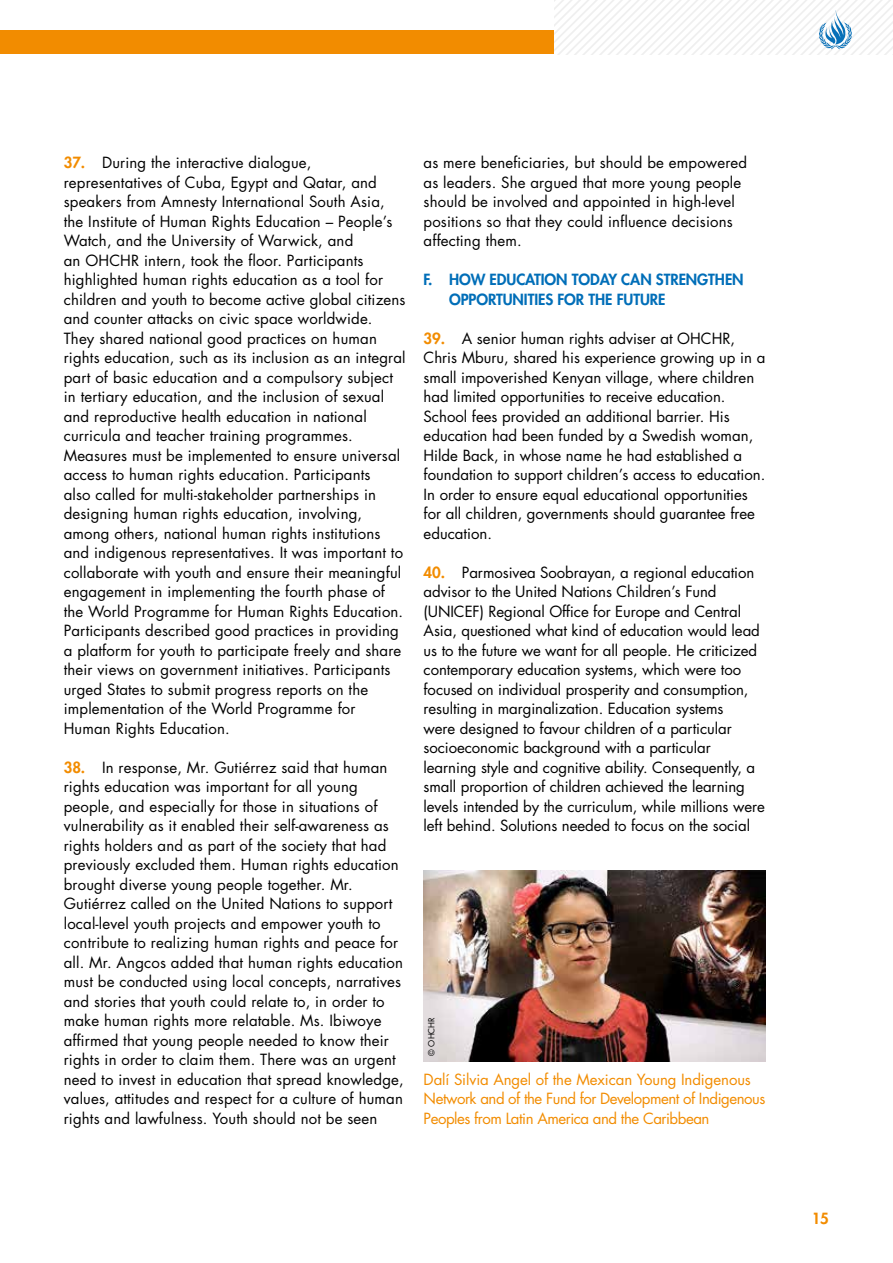
<style>
.page{position:relative;width:893px;height:1263px;background:#fff}
.page>*{position:absolute;margin:0;border:0;box-sizing:border-box;transform-origin:0 0}
.t1{font:15px/19.5px "Futura";letter-spacing:.01em;color:#000}
.t2{font:15px/19.5px "Futura";letter-spacing:-.03em;color:#f28c00}
.t3{font:800 15px/19.5px "Futura";letter-spacing:-.005em;color:#006eb8}
.t4{font:800 15px "Futura";color:#f28c00}
.t5{font:8.25px "Futura";letter-spacing:-.005em;color:#000}
.s1{font-weight:800;color:#f28c00}
</style>
<div class="page">
<div style="left:0;top:31px;width:554px;height:23px;background:#f28c00"></div>
<svg style="left:554px;top:0;width:339px;height:54px"></svg>
<img style="left:424px;top:871px;width:341px;height:190px">
<p class="t1" style="left:64px;top:153px;width:343px"><span class="s1">37.</span> During the interactive dialogue, representatives of Cuba, Egypt and Qatar, and speakers from Amnesty International South Asia, the Institute of Human Rights Education – People’s Watch, and the University of Warwick, and<br>an OHCHR intern, took the floor. Participants highlighted human rights education as a tool for children and youth to become active global citizens and counter attacks on civic space worldwide.<br>They shared national good practices on human rights education, such as its inclusion as an integral part of basic education and a compulsory subject in tertiary education, and the inclusion of sexual and reproductive health education in national curricula and teacher training programmes.<br>Measures must be implemented to ensure universal access to human rights education. Participants<br>also called for multi-stakeholder partnerships in designing human rights education, involving, among others, national human rights institutions and indigenous representatives. It was important to collaborate with youth and ensure their meaningful engagement in implementing the fourth phase of the World Programme for Human Rights Education.<br>Participants described good practices in providing a platform for youth to participate freely and share their views on government initiatives. Participants urged States to submit progress reports on the implementation of the World Programme for Human Rights Education.</p>
<p class="t1" style="left:64px;top:758px;width:341px"><span class="s1">38.</span> In response, Mr. Gutiérrez said that human rights education was important for all young people, and especially for those in situations of vulnerability as it enabled their self-awareness as rights holders and as part of the society that had previously excluded them. Human rights education brought diverse young people together. Mr.<br>Gutiérrez called on the United Nations to support local-level youth projects and empower youth to contribute to realizing human rights and peace for all. Mr. Angcos added that human rights education must be conducted using local concepts, narratives and stories that youth could relate to, in order to make human rights more relatable. Ms. Ibiwoye affirmed that young people needed to know their rights in order to claim them. There was an urgent need to invest in education that spread knowledge, values, attitudes and respect for a culture of human rights and lawfulness. Youth should not be seen</p>
<p class="t1" style="left:424px;top:153px;width:325px">as mere beneficiaries, but should be empowered as leaders. She argued that more young people should be involved and appointed in high-level positions so that they could influence decisions affecting them.</p>
<p class="t3" style="left:449px;top:270px;width:296px;text-indent:-26px">F. HOW EDUCATION TODAY CAN STRENGTHEN<br>OPPORTUNITIES FOR THE FUTURE</p>
<p class="t1" style="left:424px;top:329px;width:343px"><span class="s1">39.</span> A senior human rights adviser at OHCHR, Chris Mburu, shared his experience growing up in a small impoverished Kenyan village, where children had limited opportunities to receive education.<br>School fees provided an additional barrier. His education had been funded by a Swedish woman, Hilde Back, in whose name he had established a foundation to support children’s access to education.<br>In order to ensure equal educational opportunities for all children, governments should guarantee free education.</p>
<p class="t1" style="left:424px;top:563px;width:343px"><span class="s1">40.</span> Parmosivea Soobrayan, a regional education advisor to the United Nations Children’s Fund (UNICEF) Regional Office for Europe and Central Asia, questioned what kind of education would lead us to the future we want for all people. He criticized contemporary education systems, which were too focused on individual prosperity and consumption, resulting in marginalization. Education systems<br>were designed to favour children of a particular socioeconomic background with a particular learning style and cognitive ability. Consequently, a small proportion of children achieved the learning levels intended by the curriculum, while millions were left behind. Solutions needed to focus on the social</p>
<p class="t5" style="left:426px;top:1055px;width:40px;rotate:-90deg">© OHCHR</p>
<p class="t2" style="left:424px;top:1070px;width:343px">Dalí Silvia Angel of the Mexican Young Indigenous<br>Network and of the Fund for Development of Indigenous<br>Peoples from Latin America and the Caribbean</p>
<p class="t4" style="left:812px;top:1209px;width:19px">15</p>
</div>
